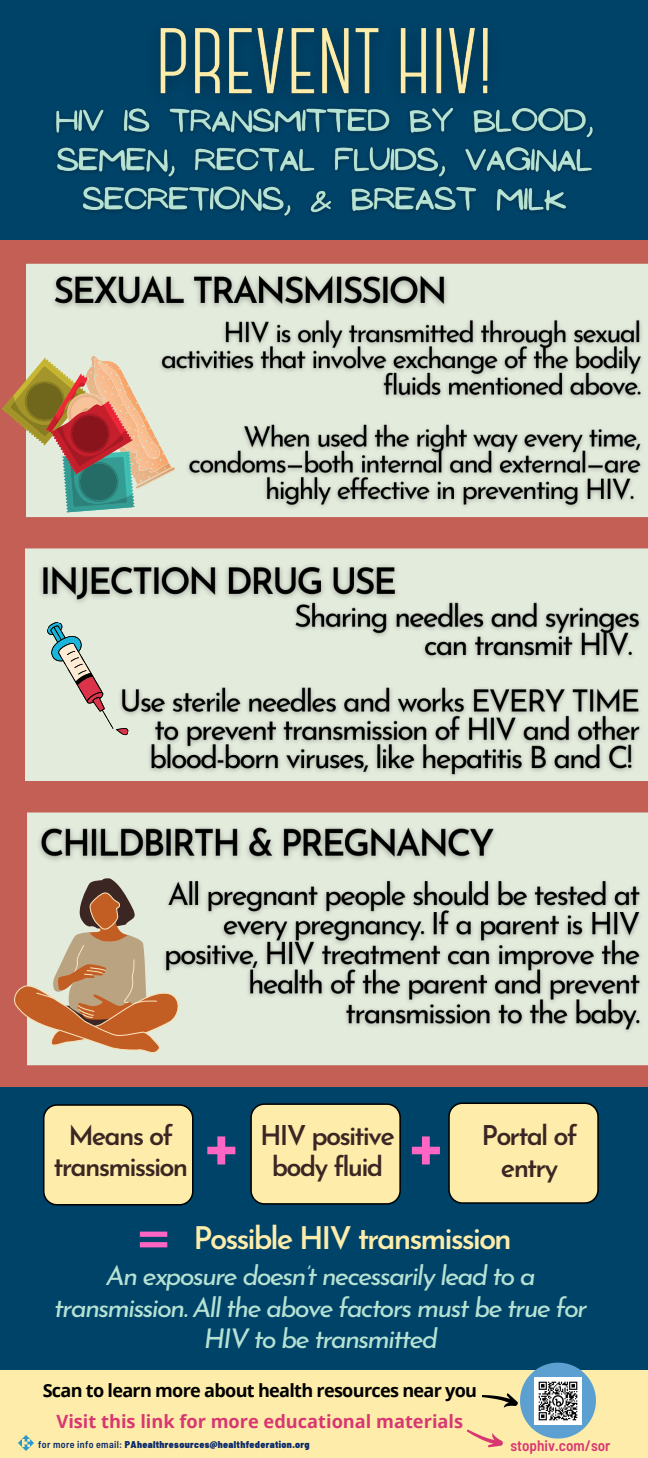
<style>
.page{position:relative;width:648px;height:1458px;background:#feedaa}
.page>*{position:absolute;margin:0;border:0;box-sizing:border-box;transform-origin:0 0}
.t1{font:600 76.73px "Josefin Sans";color:#ff66c4}
.t2{font:600 53.55px "Josefin Sans";color:#ff66c4}
.t3{font:600 31.05px "Josefin Sans";letter-spacing:-.065em;color:#feedaa}
.t4{font:italic 27.22px/31.3px "Josefin Sans";letter-spacing:-.065em;color:#b6e2d3;text-align:center}
.t5{font:600 27.22px/31.3px "Josefin Sans";letter-spacing:-.065em;color:#3b2623;text-align:center}
.t6{font:700 18.22px "Open Sans";color:#d83772}
.t7{font:700 18px "Open Sans";letter-spacing:-.04em;color:#000}
.t8{font:600 semi-condensed 15.08px "Barlow";color:#d83772}
.t9{font:900 semi-condensed 9.9px "Barlow";letter-spacing:.035em;color:#0b2b6c}
.s1{font-weight:600}
</style>
<div class="page">
<div style="left:0;top:541px;width:648px;height:248px;background:#c35f54"></div>
<div style="left:26px;top:548px;width:622px;height:233px;background:#e2ebdc"></div>
<svg style="left:26px;top:620px;width:86px;height:116px"></svg>
<div style="left:0;top:240px;width:648px;height:301px;background:#c35f54"></div>
<div style="left:26px;top:264px;width:622px;height:253px;background:#e2ebdc"></div>
<img style="left:44px;top:264px;width:412px;height:53px">
<img style="left:154px;top:314px;width:494px;height:199px">
<svg style="left:0;top:345px;width:177px;height:185px"></svg>
<div style="left:0;top:0;width:648px;height:240px;background:#004369"></div>
<div style="left:0;top:789px;width:648px;height:298px;background:#c35f54"></div>
<div style="left:27px;top:812px;width:621px;height:253px;background:#e2ebdc"></div>
<img style="left:31px;top:816px;width:475px;height:53px">
<svg style="left:12px;top:878px;width:170px;height:177px"></svg>
<img style="left:158px;top:875px;width:490px;height:164px">
<div style="left:0;top:1087px;width:648px;height:283px;background:#004369"></div>
<img style="left:33px;top:555px;width:374px;height:58px">
<img style="left:112px;top:593px;width:536px;height:192px">
<img style="left:160px;top:28px;width:328px;height:66px">
<img style="left:55px;top:107px;width:538px;height:109px">
<svg style="left:250px;top:1103px;width:151px;height:102px"></svg>
<svg style="left:43px;top:1104px;width:151px;height:102px"></svg>
<svg style="left:448px;top:1102px;width:151px;height:102px"></svg>
<img style="left:18px;top:1435px;width:16px;height:15px">
<svg style="left:466px;top:1363px;width:130px;height:85px"></svg>
<p class="t5" style="left:53px;top:1122px;width:136px">Means of transmission</p>
<p class="t5" style="left:482px;top:1123px;width:98px">Portal of</p>
<p class="t5" style="left:260px;top:1122px;width:136px">HIV positive body fluid</p>
<p class="t1" style="left:201px;top:1111px;width:44px">+</p>
<p class="t1" style="left:405px;top:1111px;width:44px">+</p>
<p class="t5" style="left:501px;top:1154px;width:59px">entry</p>
<p class="t3" style="left:193px;top:1226px;width:320px">Possible HIV transmission</p>
<p class="t4" style="left:54px;top:1263px;width:535px">An exposure doesn’t necessarily lead to a transmission. All the above factors must be true for<br>HIV to be transmitted</p>
<p class="t2" style="left:134px;top:1213px;width:40px">=</p>
<p class="t7" style="left:43px;top:1378px;width:436px">Scan to learn more about health resources near you</p>
<p class="t9" style="left:38px;top:1438px;width:273px"><span class="s1">for more info email:</span> PAhealthresources@healthfederation.org</p>
<p class="t8" style="left:510px;top:1436px;width:101px">stophiv.com/sor</p>
<p class="t6" style="left:57px;top:1408px;width:408px">Visit this link for more educational materials</p>
</div>
